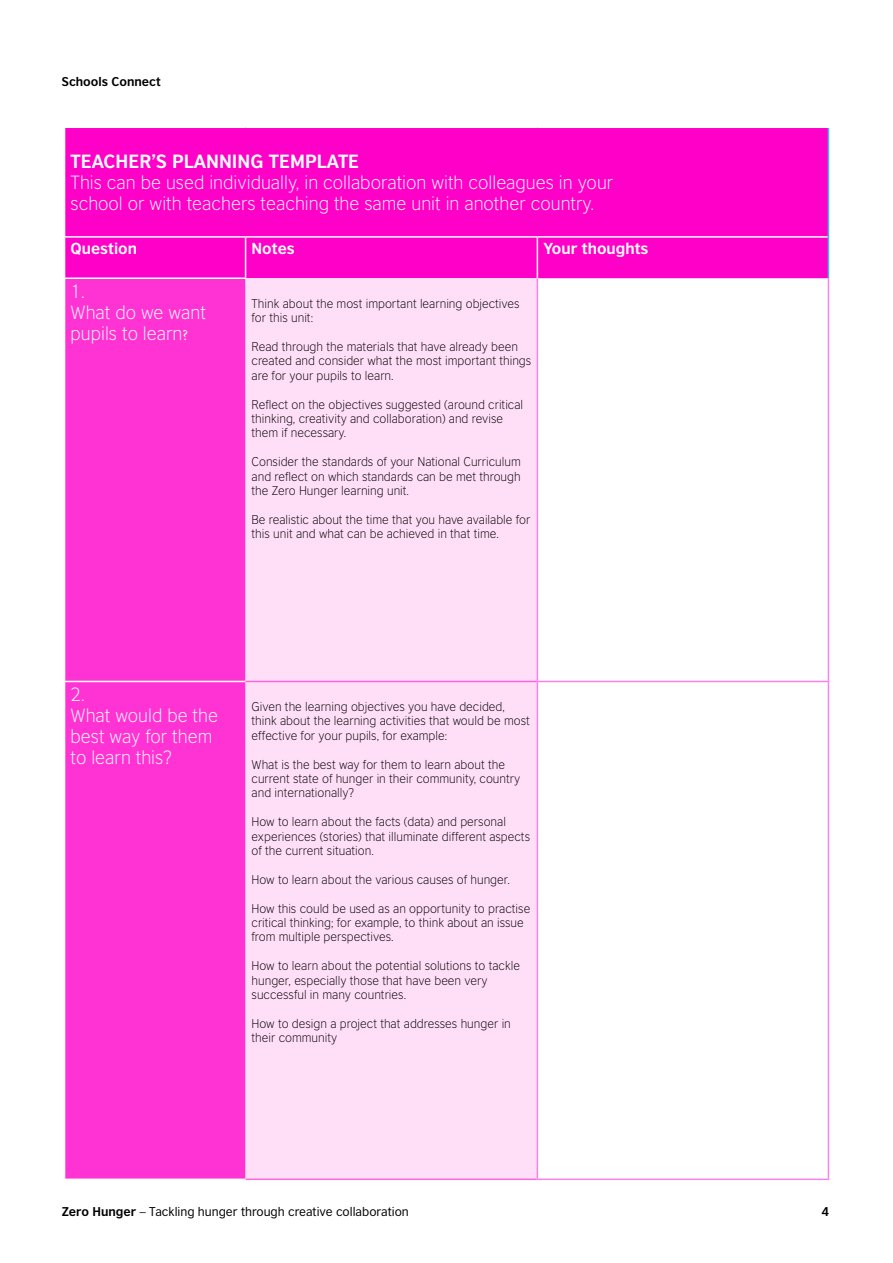
<style>
.page{position:relative;width:893px;height:1263px;background:#fff}
.page>*{position:absolute;margin:0;border:0;box-sizing:border-box;transform-origin:0 0}
.t1{font:300 18px/21px "British Council Sans";color:#fff}
.t2{font:700 18px "British Council Sans";color:#fff}
.t3{font:700 15px "British Council Sans";color:#fff}
.t4{font:300 12px/14.4px "British Council Sans";color:#000}
.t5{font:12px "British Council Sans";color:#000}
.t6{font:700 12px "British Council Sans";color:#000}
.s1{font-family:"Minion Pro";font-weight:400;font-size:15px}
.s2{font-weight:700}
</style>
<div class="page">
<div style="left:65px;top:128px;width:763px;height:150px;background:#ff00c8"></div>
<div style="left:65px;top:279px;width:181px;height:899px;background:#ff33d3"></div>
<div style="left:246px;top:278px;width:291px;height:900px;background:#ffdef8"></div>
<hr style="left:828px;top:128px;width:1px;height:109px;background:#36bcee">
<hr style="left:64px;top:236px;width:182px;height:2px;background:#fff">
<hr style="left:245px;top:238px;width:1px;height:39px;background:#fff">
<hr style="left:246px;top:236px;width:291px;height:2px;background:#fff">
<hr style="left:537px;top:238px;width:1px;height:40px;background:#fff">
<hr style="left:828px;top:237px;width:1px;height:41px;background:#36bcee">
<hr style="left:537px;top:236px;width:291px;height:2px;background:#fff">
<hr style="left:64px;top:277px;width:182px;height:2px;background:#fff">
<hr style="left:64px;top:681px;width:182px;height:1px;background:#fff">
<hr style="left:537px;top:278px;width:1px;height:403px;background:#ff80e3">
<hr style="left:828px;top:278px;width:1px;height:403px;background:#ff80e3">
<hr style="left:537px;top:681px;width:292px;height:1px;background:#ff80e3">
<hr style="left:537px;top:682px;width:1px;height:496px;background:#ff80e3">
<hr style="left:828px;top:682px;width:1px;height:496px;background:#ff80e3">
<hr style="left:537px;top:1178px;width:292px;height:2px;background:#ff80e3">
<hr style="left:246px;top:681px;width:291px;height:1px;background:#ff66de">
<hr style="left:246px;top:1178px;width:291px;height:2px;background:#ff66de">
<p class="t6" style="left:62px;top:73px;width:100px">Schools Connect</p>
<h1 class="t2" style="left:71px;top:150px;width:290px">TEACHER’S PLANNING TEMPLATE</h1>
<h1 class="t1" style="left:71px;top:172px;width:544px">This can be used individually, in collaboration with colleagues in your school or with teachers teaching the same unit in another country.</h1>
<p class="t3" style="left:71px;top:239px;width:68px">Question</p>
<p class="t3" style="left:252px;top:239px;width:45px">Notes</p>
<p class="t3" style="left:543px;top:239px;width:107px">Your thoughts</p>
<h1 class="t1" style="left:71px;top:280px;width:137px">1.<br>What do we want pupils to learn<span class="s1">?</span></h1>
<p class="t4" style="left:252px;top:296px;width:270px">Think about the most important learning objectives for this unit:</p>
<p class="t4" style="left:252px;top:339px;width:281px">Read through the materials that have already been created and consider what the most important things are for your pupils to learn.</p>
<p class="t4" style="left:252px;top:397px;width:273px">Reflect on the objectives suggested (around critical thinking, creativity and collaboration) and revise them if necessary.</p>
<p class="t4" style="left:252px;top:454px;width:271px;text-align:justify">Consider the standards of your National Curriculum and reflect on which standards can be met through the Zero Hunger learning unit.</p>
<p class="t4" style="left:252px;top:512px;width:280px">Be realistic about the time that you have available for this unit and what can be achieved in that time.</p>
<h1 class="t1" style="left:71px;top:684px;width:149px">2.<br>What would be the best way for them to learn this?</h1>
<p class="t4" style="left:252px;top:699px;width:280px">Given the learning objectives you have decided, think about the learning activities that would be most effective for your pupils, for example:</p>
<p class="t4" style="left:252px;top:757px;width:270px">What is the best way for them to learn about the current state of hunger in their community, country and internationally?</p>
<p class="t4" style="left:252px;top:814px;width:280px">How to learn about the facts (data) and personal experiences (stories) that illuminate different aspects of the current situation.</p>
<p class="t4" style="left:252px;top:872px;width:260px">How to learn about the various causes of hunger.</p>
<p class="t4" style="left:252px;top:901px;width:280px">How this could be used as an opportunity to practise critical thinking; for example, to think about an issue from multiple perspectives.</p>
<p class="t4" style="left:252px;top:958px;width:270px">How to learn about the potential solutions to tackle hunger, especially those that have been very successful in many countries.</p>
<p class="t4" style="left:252px;top:1016px;width:261px">How to design a project that addresses hunger in their community</p>
<p class="t5" style="left:62px;top:1204px;width:348px"><span class="s2">Zero Hunger</span> – Tackling hunger through creative collaboration</p>
<p class="t6" style="left:821px;top:1204px;width:9px">4</p>
</div>
